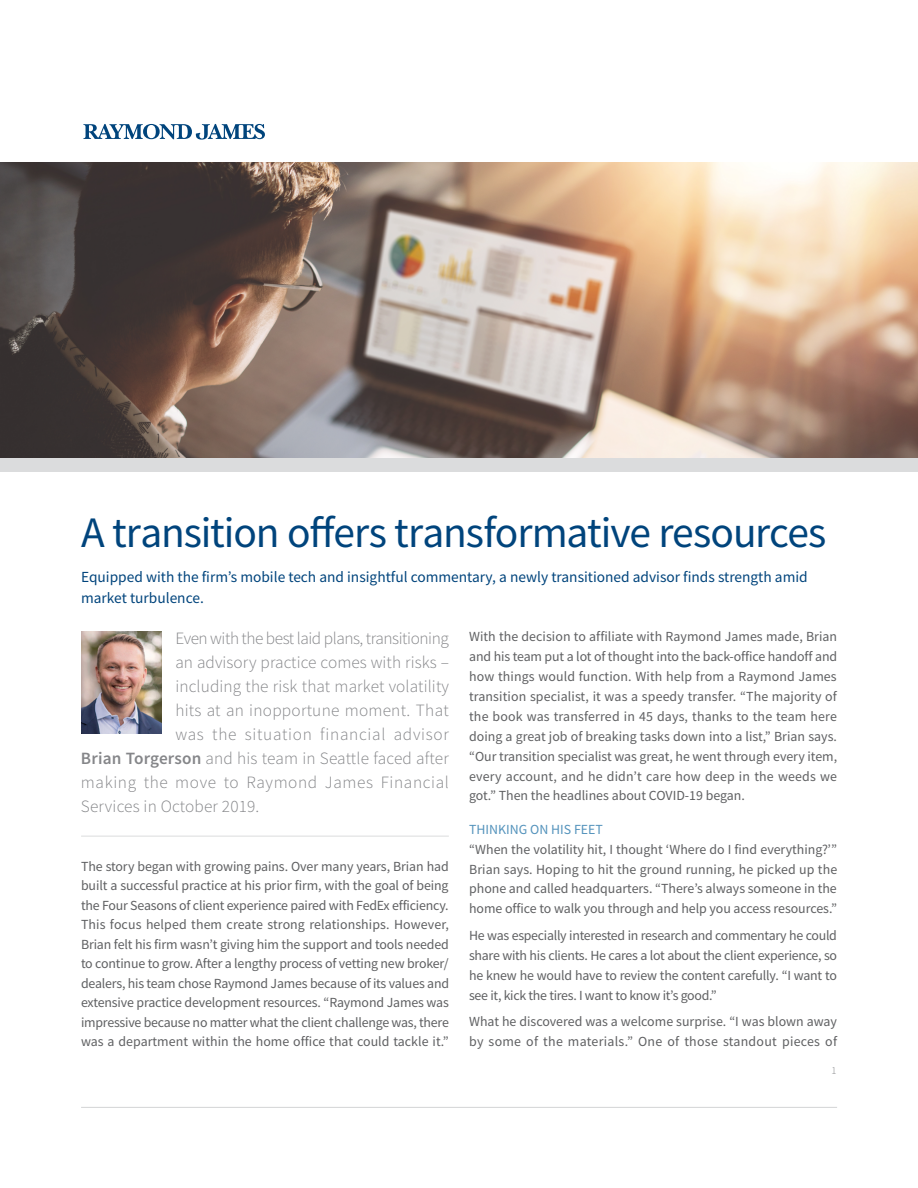
<style>
.page{position:relative;width:918px;height:1188px;background:#fff}
.page>*{position:absolute;margin:0;border:0;box-sizing:border-box;transform-origin:0 0}
.t1{font:43.5px "Source Sans Pro";letter-spacing:-.025em;color:#00447c}
.t2{font:300 17.25px "Source Sans Pro";letter-spacing:.01em;color:#858689}
.t3{font:300 17.25px "Source Sans Pro";letter-spacing:-.025em;color:#858689}
.t4{font:300 17.25px "Source Sans Pro";letter-spacing:.035em;color:#858689}
.t5{font:300 17.25px "Source Sans Pro";letter-spacing:.04em;color:#858689}
.t6{font:15.3px/21px "Source Sans Pro";color:#00447c}
.t7{font:13.8px/19.8px "Source Sans Pro";color:#5f6062;text-align:justify}
.t8{font:13.8px "Source Sans Pro";color:#5493bc}
.t9{font:300 10.5px "Source Sans Pro";color:#858689}
.s1{font-weight:600}
</style>
<div class="page">
<img style="left:0;top:162px;width:918px;height:296px">
<hr style="left:81px;top:1107px;width:756px;height:1px;background:#d3d4d6">
<svg style="left:83px;top:124px;width:182px;height:16px"></svg>
<div style="left:0;top:458px;width:918px;height:13px;background:#dbdcdd"></div>
<hr style="left:81px;top:836px;width:368px;height:1px;background:#dbdcdd">
<img style="left:81px;top:631px;width:81px;height:103px">
<h1 class="t1" style="left:81px;top:505px;width:747px">A transition offers transformative resources</h1>
<p class="t6" style="left:81px;top:566px;width:728px">Equipped with the firm’s mobile tech and insightful commentary, a newly transitioned advisor finds strength amid market turbulence.</p>
<p class="t7" style="left:469px;top:627px;width:370px">With the decision to affiliate with Raymond James made, Brian and his team put a lot of thought into the back-office handoff and how things would function. With help from a Raymond James transition specialist, it was a speedy transfer. “The majority of the book was transferred in 45 days, thanks to the team here doing a great job of breaking tasks down into a list,” Brian says. “Our transition specialist was great, he went through every item, every account, and he didn’t care how deep in the weeds we got.” Then the headlines about COVID-19 began.</p>
<p class="t8" style="left:469px;top:820px;width:135px">THINKING ON HIS FEET</p>
<p class="t7" style="left:469px;top:839px;width:370px">“When the volatility hit, I thought ‘Where do I find everything?’” Brian says. Hoping to hit the ground running, he picked up the phone and called headquarters. “There’s always someone in the home office to walk you through and help you access resources.”</p>
<p class="t7" style="left:469px;top:925px;width:369px">He was especially interested in research and commentary he could share with his clients. He cares a lot about the client experience, so he knew he would have to review the content carefully. “I want to see it, kick the tires. I want to know it’s good.”</p>
<p class="t7" style="left:469px;top:1012px;width:369px">What he discovered was a welcome surprise. “I was blown away by some of the materials.” One of those standout pieces of</p>
<p class="t3" style="left:175px;top:628px;width:275px">Even with the best laid plans, transitioning</p>
<p class="t2" style="left:175px;top:652px;width:275px">an advisory practice comes with risks –</p>
<p class="t2" style="left:175px;top:676px;width:275px">including the risk that market volatility</p>
<p class="t2" style="left:175px;top:700px;width:275px">hits at an inopportune moment. That</p>
<p class="t5" style="left:175px;top:724px;width:275px">was the situation financial advisor</p>
<p class="t2" style="left:81px;top:748px;width:369px"><span class="s1">Brian Torgerson</span> and his team in Seattle faced after</p>
<p class="t4" style="left:81px;top:772px;width:370px">making the move to Raymond James Financial</p>
<p class="t2" style="left:81px;top:796px;width:180px">Services in October 2019.</p>
<p class="t7" style="left:81px;top:856px;width:370px">The story began with growing pains. Over many years, Brian had built a successful practice at his prior firm, with the goal of being the Four Seasons of client experience paired with FedEx efficiency.<br>This focus helped them create strong relationships. However, Brian felt his firm wasn’t giving him the support and tools needed to continue to grow. After a lengthy process of vetting new broker/ dealers, his team chose Raymond James because of its values and extensive practice development resources. “Raymond James was impressive because no matter what the client challenge was, there was a department within the home office that could tackle it.”</p>
<p class="t9" style="left:831px;top:1064px;width:7px">1</p>
</div>
